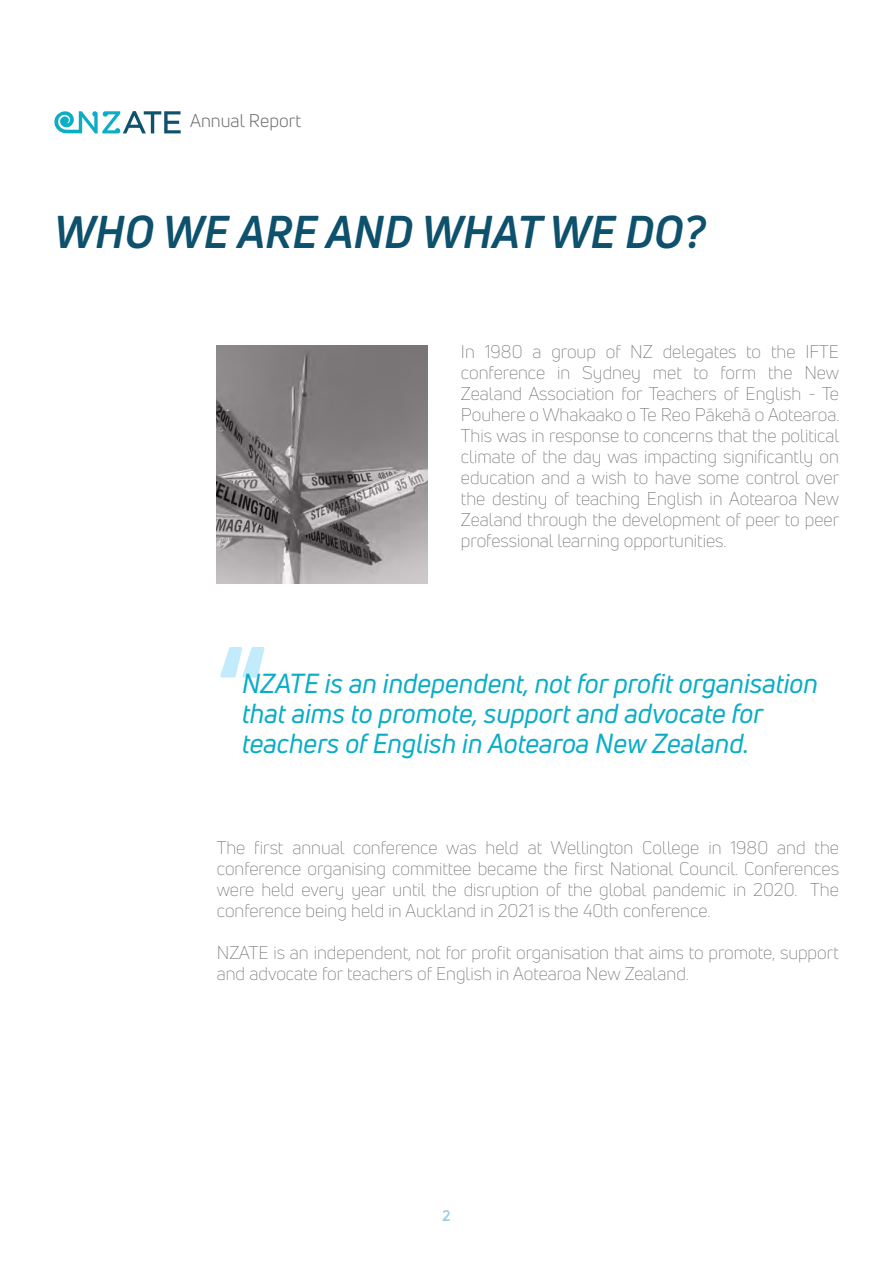
<style>
.page{position:relative;width:893px;height:1263px;background:#fff}
.page>*{position:absolute;margin:0;border:0;box-sizing:border-box;transform-origin:0 0}
.t1{font:800 108px "Uni Neue";color:#00aeef}
.t2{font:italic 700 45px "Uni Neue";color:#0e516d}
.t3{font:italic 27px/30px "Uni Neue";color:#09adc7}
.t4{font:300 18px/21px "Uni Neue";color:#6c6d70;text-align:justify}
.t5{font:18px "Uni Neue";color:#6c6d70}
.t6{font:700 15px "Uni Neue";color:#9ad0e0}
</style>
<div class="page">
<svg style="left:54px;top:111px;width:127px;height:22px"></svg>
<svg style="left:217px;top:345px;width:211px;height:238px;background:#8b8788"></svg>
<p class="t5" style="left:190px;top:110px;width:112px">Annual Report</p>
<p class="t2" style="left:54px;top:203px;width:653px">WHO WE ARE AND WHAT WE DO?</p>
<p class="t4" style="left:461px;top:341px;width:380px">In 1980 a group of NZ delegates to the IFTE conference in Sydney met to form the New Zealand Association for Teachers of English - Te Pouhere o Whakaako o Te Reo Pākehā o Aotearoa.<br>This was in response to concerns that the political climate of the day was impacting significantly on education and a wish to have some control over the destiny of teaching English in Aotearoa New Zealand through the development of peer to peer professional learning opportunities.</p>
<h1 class="t1" style="left:217px;top:612px;width:52px">“</h1>
<p class="t3" style="left:242px;top:668px;width:577px">NZATE is an independent, not for profit organisation that aims to promote, support and advocate for teachers of English in Aotearoa New Zealand.</p>
<p class="t4" style="left:217px;top:836px;width:624px">The first annual conference was held at Wellington College in 1980 and the conference organising committee became the first National Council. Conferences were held every year until the disruption of the global pandemic in 2020. The conference being held in Auckland in 2021 is the 40th conference.</p>
<p class="t4" style="left:217px;top:941px;width:624px">NZATE is an independent, not for profit organisation that aims to promote, support and advocate for teachers of English in Aotearoa New Zealand.</p>
<p class="t6" style="left:442px;top:1206px;width:10px">2</p>
</div>
